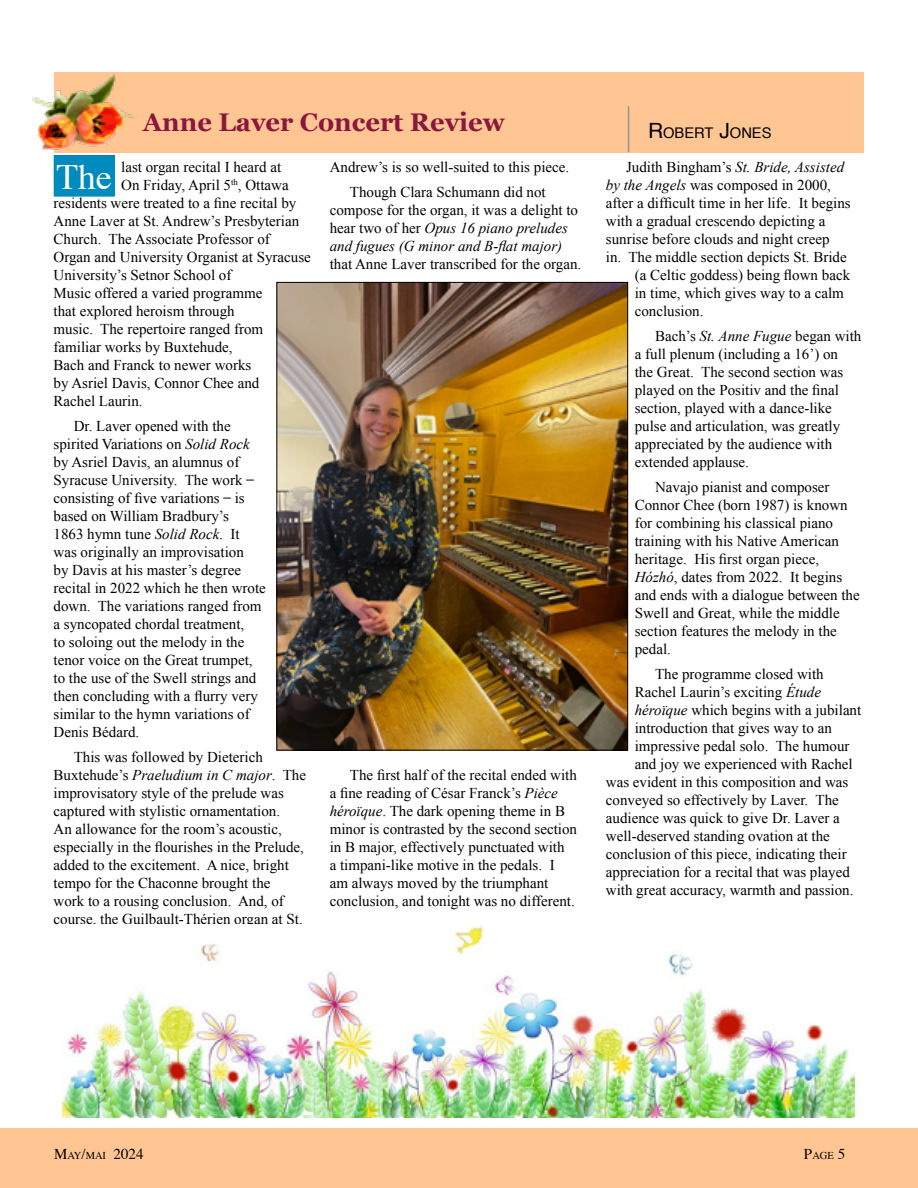
<style>
.page{position:relative;width:918px;height:1188px;background:#fff}
.page>*{position:absolute;margin:0;border:0;box-sizing:border-box;transform-origin:0 0}
.t1{font:35.7px "Times";color:#fff}
.t2{font:700 25.5px "Georgia";color:#8b173e}
.t3{font:15px/18px "Times New Roman";color:#000}
.t4{font:italic 15px/18px "Times New Roman";color:#000}
.t5{font:15px "Times";color:#000}
.t6{font:14.7px "Helvetica";color:#000}
.t7{font:10.5px "Times";color:#000}
.s1{font-size:21px}
.s2{font-style:italic}
.s3{font-style:normal}
.s4{font-size:10.5px}
.s5{font-size:15px}
</style>
<div class="page">
<div style="left:0;top:1128px;width:918px;height:60px;background:#ffc693"></div>
<div style="left:54px;top:72px;width:810px;height:80px;background:#ffc693"></div>
<hr style="left:628px;top:106px;width:1px;height:46px;background:#939598">
<img style="left:33px;top:74px;width:105px;height:82px">
<div style="left:54px;top:156px;width:60px;height:40px;background:#008bbf"></div>
<img style="left:63px;top:925px;width:792px;height:193px">
<img style="left:278px;top:284px;width:348px;height:465px">
<h2 class="t2" style="left:143px;top:103px;width:364px">Anne Laver Concert Review</h2>
<p class="t6" style="left:648px;top:121px;width:125px"><span class="s1">R</span>OBERT <span class="s1">J</span>ONES</p>
<p class="t3" style="left:121px;top:158px;width:162px">last organ recital I heard at</p>
<p class="t3" style="left:121px;top:176px;width:169px">On Friday, April 5<sup>th</sup>, Ottawa</p>
<p class="t3" style="left:54px;top:194px;width:244px">residents were treated to a fine recital by</p>
<p class="t3" style="left:54px;top:212px;width:247px">Anne Laver at St. Andrew’s Presbyterian</p>
<p class="t3" style="left:54px;top:230px;width:218px">Church. The Associate Professor of</p>
<p class="t3" style="left:54px;top:248px;width:259px">Organ and University Organist at Syracuse</p>
<p class="t3" style="left:54px;top:266px;width:179px">University’s Setnor School of</p>
<p class="t3" style="left:54px;top:284px;width:210px">Music offered a varied programme</p>
<p class="t3" style="left:54px;top:302px;width:183px">that explored heroism through</p>
<p class="t3" style="left:54px;top:320px;width:211px">music. The repertoire ranged from</p>
<p class="t3" style="left:54px;top:338px;width:181px">familiar works by Buxtehude,</p>
<p class="t3" style="left:54px;top:356px;width:199px">Bach and Franck to newer works</p>
<p class="t3" style="left:54px;top:374px;width:207px">by Asriel Davis, Connor Chee and</p>
<p class="t3" style="left:54px;top:392px;width:91px">Rachel Laurin.</p>
<p class="t3" style="left:54px;top:417px;width:214px;text-indent:20px">Dr. Laver opened with the spirited Variations on <span class="s2">Solid Rock </span>by Asriel Davis, an alumnus of<br>Syracuse University. The work ̶ consisting of five variations ̶is based on William Bradbury’s<br>1863 hymn tune <span class="s2">Solid Rock</span>. It was originally an improvisation<br>by Davis at his master’s degree recital in 2022 which he then wrote down. The variations ranged from a syncopated chordal treatment,<br>to soloing out the melody in the tenor voice on the Great trumpet, to the use of the Swell strings and then concluding with a flurry very similar to the hymn variations of<br>Denis Bédard.</p>
<p class="t3" style="left:54px;top:748px;width:254px;text-indent:20px">This was followed by Dieterich Buxtehude’s <span class="s2">Praeludium in C major</span>. The improvisatory style of the prelude was captured with stylistic ornamentation.<br>An allowance for the room’s acoustic, especially in the flourishes in the Prelude, added to the excitement. A nice, bright tempo for the Chaconne brought the<br>work to a rousing conclusion. And, of course, the Guilbault-Thérien organ at St.</p>
<h1 class="t1" style="left:57px;top:144px;width:57px">The</h1>
<p class="t3" style="left:330px;top:155px;width:241px;line-height:24.8px;text-align:center">Andrew’s is so well-suited to this piece.<br>Though Clara Schumann did not</p>
<p class="t4" style="left:330px;top:201px;width:250px"><span class="s3">compose for the organ, it was a delight to hear two of her</span> Opus 16 piano preludes and fugues (G minor and B-flat major)</p>
<p class="t3" style="left:330px;top:255px;width:253px">that Anne Laver transcribed for the organ.</p>
<p class="t3" style="left:330px;top:766px;width:249px;text-indent:20px">The first half of the recital ended with a fine reading of César Franck’s <span class="s2">Pièce héroïque</span>. The dark opening theme in B minor is contrasted by the second section in B major, effectively punctuated with<br>a timpani-like motive in the pedals. I<br>am always moved by the triumphant conclusion, and tonight was no different.</p>
<p class="t4" style="left:626px;top:158px;width:220px"><span class="s3">Judith Bingham’s</span> St. Bride, Assisted</p>
<p class="t3" style="left:606px;top:176px;width:227px"><span class="s2">by the Angels</span> was composed in 2000,</p>
<p class="t3" style="left:606px;top:194px;width:246px">after a difficult time in her life. It begins</p>
<p class="t3" style="left:606px;top:212px;width:221px">with a gradual crescendo depicting a</p>
<p class="t3" style="left:606px;top:230px;width:225px">sunrise before clouds and night creep</p>
<p class="t3" style="left:606px;top:248px;width:242px">in. The middle section depicts St. Bride</p>
<p class="t3" style="left:635px;top:266px;width:217px">(a Celtic goddess) being flown back</p>
<p class="t3" style="left:635px;top:284px;width:211px">in time, which gives way to a calm</p>
<p class="t3" style="left:635px;top:302px;width:70px">conclusion.</p>
<p class="t3" style="left:635px;top:327px;width:228px;text-indent:20px">Bach’s <span class="s2">St. Anne Fugue</span> began with a full plenum (including a 16’) on<br>the Great. The second section was played on the Positiv and the final section, played with a dance-like pulse and articulation, was greatly appreciated by the audience with extended applause.</p>
<p class="t3" style="left:635px;top:478px;width:226px;text-indent:20px">Navajo pianist and composer<br>Connor Chee (born 1987) is known for combining his classical piano training with his Native American heritage. His first organ piece,<br><span class="s2">Hózhó</span>, dates from 2022. It begins and ends with a dialogue between the<br>Swell and Great, while the middle section features the melody in the pedal.</p>
<p class="t3" style="left:655px;top:664px;width:170px">The programme closed with</p>
<p class="t3" style="left:635px;top:682px;width:188px">Rachel Laurin’s exciting <span class="s2">Étude</span></p>
<p class="t3" style="left:635px;top:700px;width:228px"><span class="s2">héroïque</span> which begins with a jubilant</p>
<p class="t3" style="left:635px;top:718px;width:199px">introduction that gives way to an</p>
<p class="t3" style="left:635px;top:736px;width:216px">impressive pedal solo. The humour</p>
<p class="t3" style="left:635px;top:754px;width:219px">and joy we experienced with Rachel</p>
<p class="t3" style="left:606px;top:772px;width:244px">was evident in this composition and was</p>
<p class="t3" style="left:606px;top:790px;width:235px">conveyed so effectively by Laver. The</p>
<p class="t3" style="left:606px;top:808px;width:236px">audience was quick to give Dr. Laver a</p>
<p class="t3" style="left:606px;top:826px;width:226px">well-deserved standing ovation at the</p>
<p class="t3" style="left:606px;top:844px;width:242px">conclusion of this piece, indicating their</p>
<p class="t3" style="left:606px;top:862px;width:246px">appreciation for a recital that was played</p>
<p class="t3" style="left:606px;top:880px;width:249px">with great accuracy, warmth and passion.</p>
<p class="t5" style="left:54px;top:1140px;width:91px">M<span class="s4">AY</span>/<span class="s4">MAI</span> 2024</p>
<p class="t7" style="left:804px;top:1145px;width:43px"><span class="s5">P</span>AGE <span class="s5">5</span></p>
</div>
